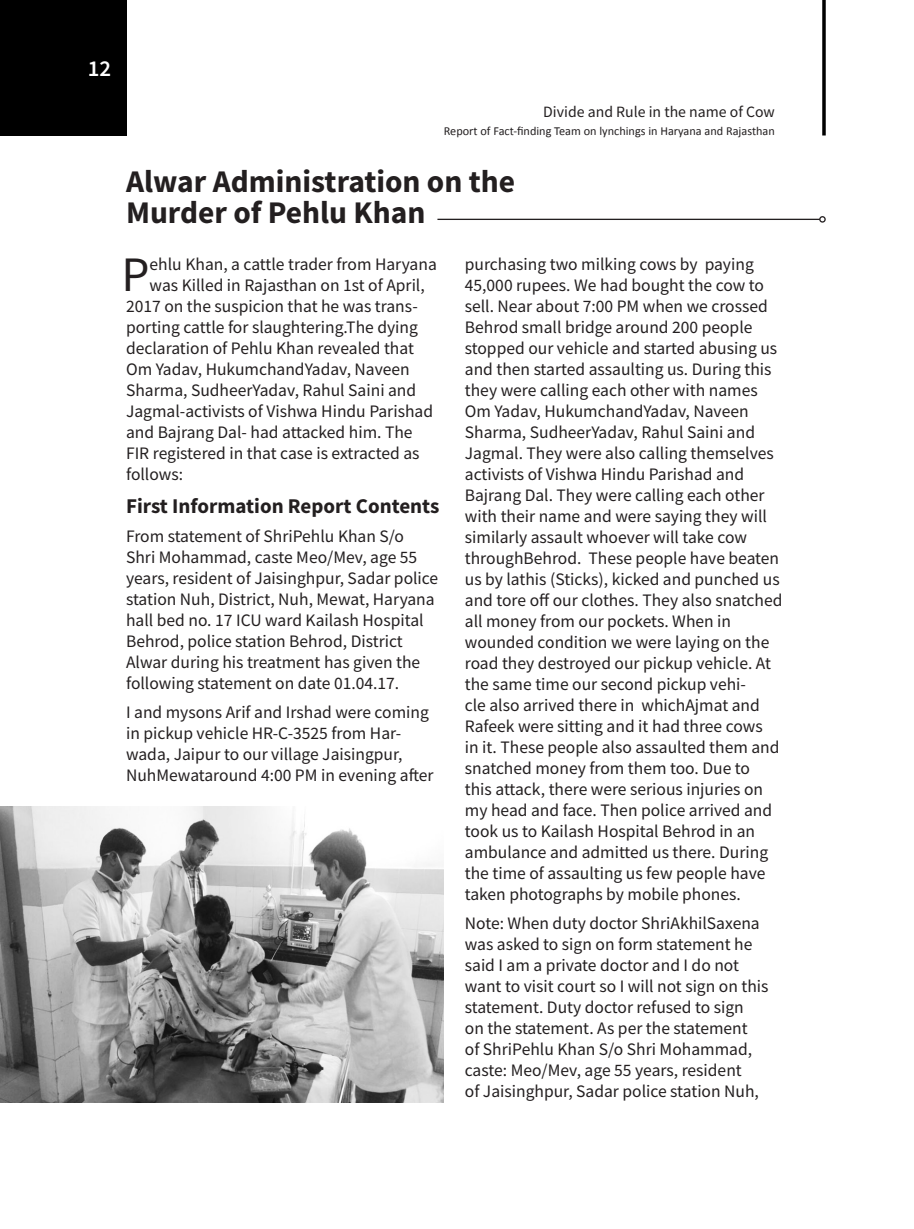
<style>
.page{position:relative;width:914px;height:1229px;background:#fff}
.page>*{position:absolute;margin:0;border:0;box-sizing:border-box;transform-origin:0 0}
.t1{font:49.52px "Source Sans Pro";color:#231f20}
.t2{font:700 31.5px/31.5px "Source Sans Pro";color:#231f20}
.t3{font:600 22.75px "Source Sans Pro";color:#fff}
.t4{font:700 21px "Source Sans Pro";color:#231f20}
.t5{font:17.5px/21px "Source Sans Pro";color:#231f20}
.t6{font:15.75px "Source Sans Pro";color:#231f20}
.t7{font:12.25px "Calibri";color:#231f20}
</style>
<div class="page">
<hr style="left:437px;top:219px;width:382px;height:1px;background:#231f20">
<div style="left:819px;top:216px;width:6px;height:7px;border:1px solid #231f20;border-radius:50%"></div>
<div style="left:0;top:0;width:126px;height:135px;background:#000"></div>
<hr style="left:822px;top:0;width:3px;height:135px;background:#000">
<img style="left:0;top:806px;width:444px;height:296px">
<p class="t3" style="left:88px;top:54px;width:25px">12</p>
<p class="t6" style="left:543px;top:101px;width:233px">Divide and Rule in the name of Cow</p>
<p class="t7" style="left:444px;top:123px;width:332px">Report of Fact-finding Team on lynchings in Haryana and Rajasthan</p>
<p class="t2" style="left:126px;top:165px;width:390px">Alwar Administration on the<br>Murder of Pehlu Khan</p>
<p class="t1" style="left:122px;top:243px;width:30px">P</p>
<p class="t5" style="left:150px;top:253px;width:289px">ehlu Khan, a cattle trader from Haryana</p>
<p class="t5" style="left:150px;top:274px;width:277px">was Killed in Rajasthan on 1st of April,</p>
<p class="t5" style="left:126px;top:295px;width:293px">2017 on the suspicion that he was trans-</p>
<p class="t5" style="left:126px;top:316px;width:293px">porting cattle for slaughtering.The dying</p>
<p class="t5" style="left:126px;top:337px;width:289px">declaration of Pehlu Khan revealed that</p>
<p class="t5" style="left:126px;top:358px;width:285px">Om Yadav, HukumchandYadav, Naveen</p>
<p class="t5" style="left:126px;top:379px;width:292px">Sharma, SudheerYadav, Rahul Saini and</p>
<p class="t5" style="left:126px;top:400px;width:308px">Jagmal-activists of Vishwa Hindu Parishad</p>
<p class="t5" style="left:126px;top:421px;width:288px">and Bajrang Dal- had attacked him. The</p>
<p class="t5" style="left:126px;top:442px;width:295px">FIR registered in that case is extracted as</p>
<p class="t5" style="left:126px;top:463px;width:59px">follows:</p>
<p class="t4" style="left:126px;top:491px;width:315px">First Information Report Contents</p>
<p class="t5" style="left:126px;top:525px;width:314px">From statement of ShriPehlu Khan S/o<br>Shri Mohammad, caste Meo/Mev, age 55 years, resident of Jaisinghpur, Sadar police station Nuh, District, Nuh, Mewat, Haryana hall bed no. 17 ICU ward Kailash Hospital Behrod, police station Behrod, District Alwar during his treatment has given the following statement on date 01.04.17.</p>
<p class="t5" style="left:126px;top:701px;width:309px">I and mysons Arif and Irshad were coming in pickup vehicle HR-C-3525 from Har&shy;wada, Jaipur to our village Jaisingpur, NuhMewataround 4:00 PM in evening after</p>
<p class="t5" style="left:465px;top:253px;width:319px">purchasing two milking cows by paying 45,000 rupees. We had bought the cow to sell. Near about 7:00 PM when we crossed Behrod small bridge around 200 people stopped our vehicle and started abusing us and then started assaulting us. During this they were calling each other with names Om Yadav, HukumchandYadav, Naveen Sharma, SudheerYadav, Rahul Saini and Jagmal. They were also calling themselves activists of Vishwa Hindu Parishad and Bajrang Dal. They were calling each other with their name and were saying they will similarly assault whoever will take cow throughBehrod. These people have beaten us by lathis (Sticks), kicked and punched us and tore off our clothes. They also snatched all money from our pockets. When in wounded condition we were laying on the road they destroyed our pickup vehicle. At the same time our second pickup vehi-<br>cle also arrived there in whichAjmat and Rafeek were sitting and it had three cows<br>in it. These people also assaulted them and snatched money from them too. Due to<br>this attack, there were serious injuries on my head and face. Then police arrived and took us to Kailash Hospital Behrod in an ambulance and admitted us there. During the time of assaulting us few people have taken photographs by mobile phones.</p>
<p class="t5" style="left:465px;top:912px;width:305px">Note: When duty doctor ShriAkhilSaxena was asked to sign on form statement he said I am a private doctor and I do not want to visit court so I will not sign on this statement. Duty doctor refused to sign<br>on the statement. As per the statement<br>of ShriPehlu Khan S/o Shri Mohammad, caste: Meo/Mev, age 55 years, resident<br>of Jaisinghpur, Sadar police station Nuh,</p>
</div>
